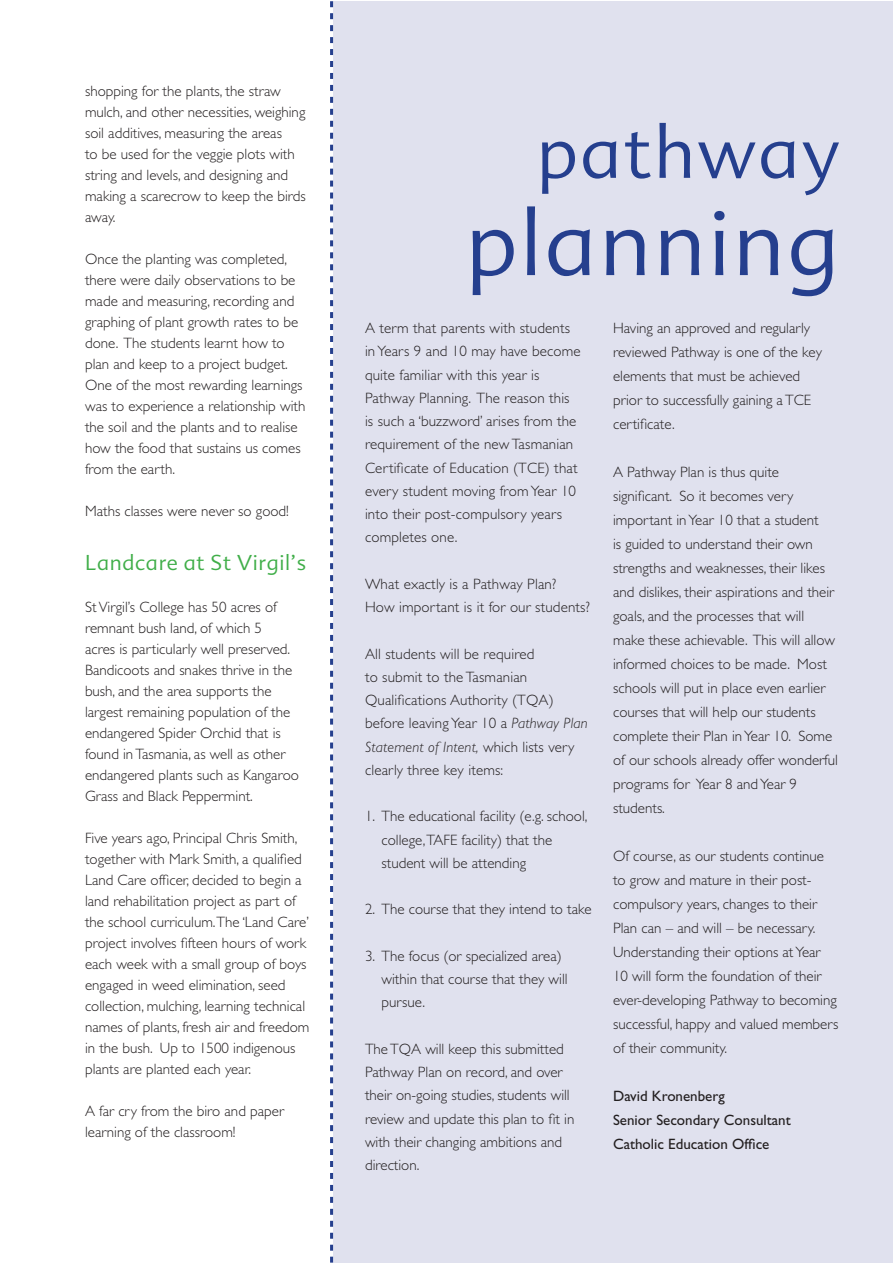
<style>
.page{position:relative;width:893px;height:1263px;background:#fff}
.page>*{position:absolute;margin:0;border:0;box-sizing:border-box;transform-origin:0 0}
.t1{font:300 90px "Advert";letter-spacing:.03em;color:#253f8e}
.t2{font:300 72px "Advert";letter-spacing:.03em;color:#253f8e}
.t3{font:300 21px "Advert";letter-spacing:.03em;color:#40ae49}
.t4{font:300 15px/21px "Gill Sans";color:#231f20}
.t5{font:15px/24px "Gill Sans";color:#231f20}
.s1{font-style:italic}
</style>
<div class="page">
<div style="left:333px;top:1px;width:559px;height:1262px;background:#e0e1ee"></div>
<svg style="left:330px;top:1px;width:3px;height:1262px"></svg>
<p class="t4" style="left:85px;top:81px;width:222px">shopping for the plants, the straw mulch, and other necessities, weighing soil additives, measuring the areas<br>to be used for the veggie plots with string and levels, and designing and making a scarecrow to keep the birds away.</p>
<p class="t4" style="left:85px;top:249px;width:222px">Once the planting was completed, there were daily observations to be made and measuring, recording and graphing of plant growth rates to be done. The students learnt how to plan and keep to a project budget.<br>One of the most rewarding learnings was to experience a relationship with the soil and the plants and to realise how the food that sustains us comes from the earth.</p>
<p class="t4" style="left:85px;top:501px;width:205px">Maths classes were never so good!</p>
<h3 class="t3" style="left:85px;top:550px;width:223px">Landcare at St Virgil’s</h3>
<p class="t4" style="left:85px;top:596px;width:215px">St Virgil’s College has 50 acres of remnant bush land, of which 5<br>acres is particularly well preserved.<br>Bandicoots and snakes thrive in the bush, and the area supports the largest remaining population of the endangered Spider Orchid that is found in Tasmania, as well as other endangered plants such as Kangaroo Grass and Black Peppermint.</p>
<p class="t4" style="left:85px;top:827px;width:226px">Five years ago, Principal Chris Smith, together with Mark Smith, a qualified Land Care officer, decided to begin a land rehabilitation project as part of the school curriculum.The ‘Land Care’ project involves fifteen hours of work each week with a small group of boys engaged in weed elimination, seed collection, mulching, learning technical names of plants, fresh air and freedom in the bush. Up to 1500 indigenous plants are planted each year.</p>
<p class="t4" style="left:85px;top:1100px;width:200px">A far cry from the biro and paper learning of the classroom!</p>
<h2 class="t2" style="left:537px;top:109px;width:305px">pathway</h2>
<h1 class="t1" style="left:466px;top:189px;width:375px">planning</h1>
<p class="t4" style="left:365px;top:317px;width:217px;line-height:23.2px">A term that parents with students in Years 9 and 10 may have become quite familiar with this year is<br>Pathway Planning. The reason this is such a ‘buzzword’ arises from the requirement of the new Tasmanian<br>Certificate of Education (TCE) that every student moving from Year 10 into their post-compulsory years completes one.</p>
<p class="t4" style="left:365px;top:572px;width:226px;line-height:23.2px">What exactly is a Pathway Plan?<br>How important is it for our students?</p>
<p class="t4" style="left:365px;top:642px;width:224px;line-height:23.2px">All students will be required<br>to submit to the Tasmanian<br>Qualifications Authority (TQA) before leaving Year 10 a <span class="s1">Pathway Plan<br>Statement of Intent,</span> which lists very clearly three key items:</p>
<p class="t4" style="left:381px;top:805px;width:208px;line-height:23.2px;text-indent:-16px">1. The educational facility (e.g. school, college,TAFE facility) that the student will be attending</p>
<p class="t4" style="left:365px;top:899px;width:228px">2. The course that they intend to take</p>
<p class="t4" style="left:381px;top:944px;width:188px;line-height:23.2px;text-indent:-16px">3. The focus (or specialized area) within that course that they will pursue.</p>
<p class="t4" style="left:365px;top:1037px;width:211px;line-height:23.2px">The TQA will keep this submitted<br>Pathway Plan on record, and over their on-going studies, students will review and update this plan to fit in with their changing ambitions and direction.</p>
<p class="t4" style="left:613px;top:316px;width:210px;line-height:24px">Having an approved and regularly reviewed Pathway is one of the key elements that must be achieved prior to successfully gaining a TCE certificate.</p>
<p class="t4" style="left:613px;top:460px;width:226px;line-height:24px">A Pathway Plan is thus quite significant. So it becomes very important in Year 10 that a student<br>is guided to understand their own strengths and weaknesses, their likes and dislikes, their aspirations and their goals, and the processes that will make these achievable. This will allow informed choices to be made. Most schools will put in place even earlier courses that will help our students complete their Plan in Year 10. Some of our schools already offer wonderful programs for Year 8 and Year 9 students.</p>
<p class="t4" style="left:613px;top:844px;width:227px;line-height:24px">Of course, as our students continue to grow and mature in their post&shy;compulsory years, changes to their Plan can – and will – be necessary.<br>Understanding their options at Year 10 will form the foundation of their ever-developing Pathway to becoming successful, happy and valued members of their community.</p>
<p class="t5" style="left:613px;top:1084px;width:179px">David Kronenberg<br>Senior Secondary Consultant<br>Catholic Education Office</p>
</div>
